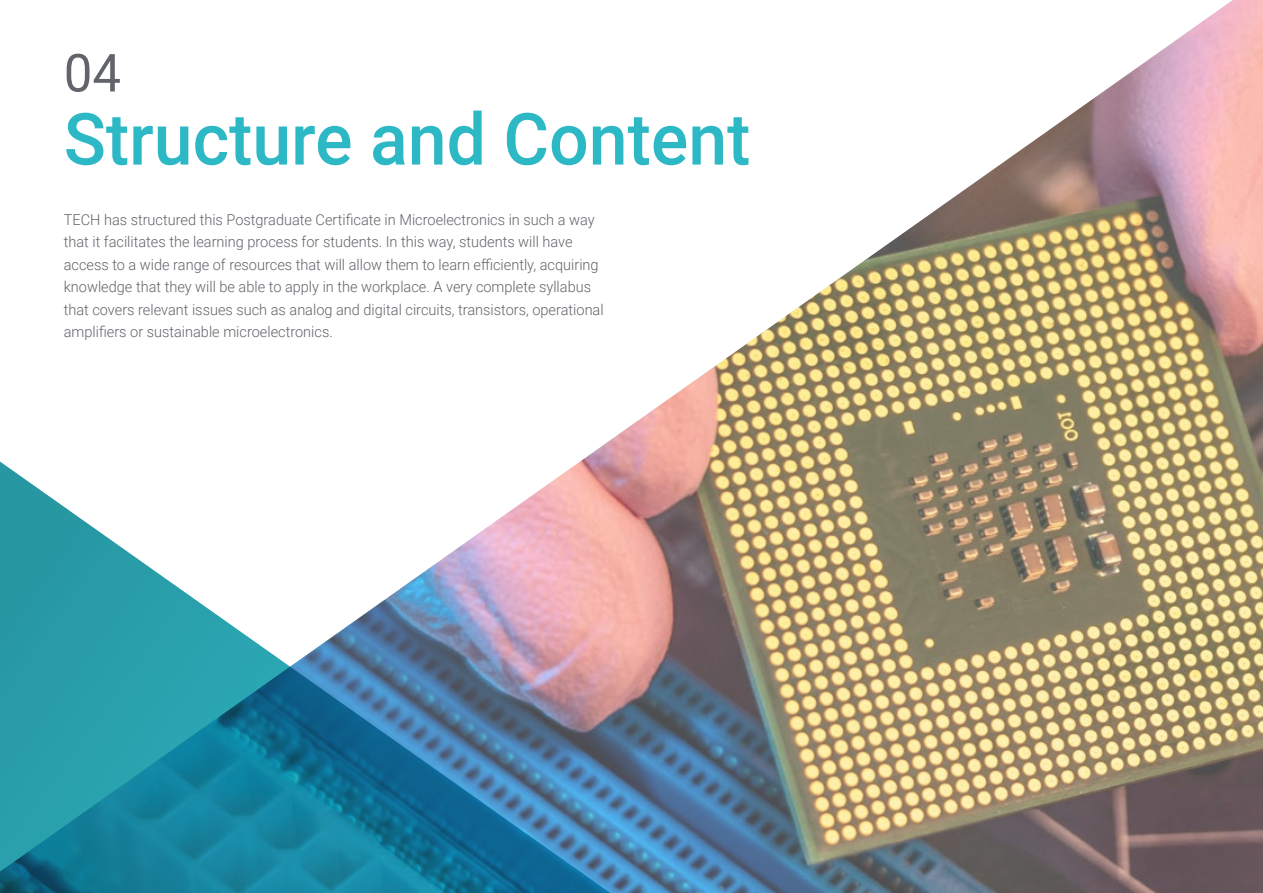
<style>
.page{position:relative;width:1263px;height:893px;background:#fff}
.page>*{position:absolute;margin:0;border:0;box-sizing:border-box;transform-origin:0 0}
.t1{font:500 72px "Roboto";color:#2db8c5}
.t2{font:52.5px "Roboto";color:#61646a}
.t3{font:300 15px/22.5px "Roboto";color:#61646a}
</style>
<div class="page">
<img style="left:602px;top:0;width:661px;height:893px">
<svg style="left:0;top:446px;width:640px;height:447px"></svg>
<h2 class="t2" style="left:64px;top:36px;width:59px">04</h2>
<h1 class="t1" style="left:64px;top:89px;width:688px">Structure and Content</h1>
<p class="t3" style="left:64px;top:208px;width:541px">TECH has structured this Postgraduate Certificate in Microelectronics in such a way that it facilitates the learning process for students. In this way, students will have access to a wide range of resources that will allow them to learn efficiently, acquiring knowledge that they will be able to apply in the workplace. A very complete syllabus that covers relevant issues such as analog and digital circuits, transistors, operational amplifiers or sustainable microelectronics.</p>
</div>
